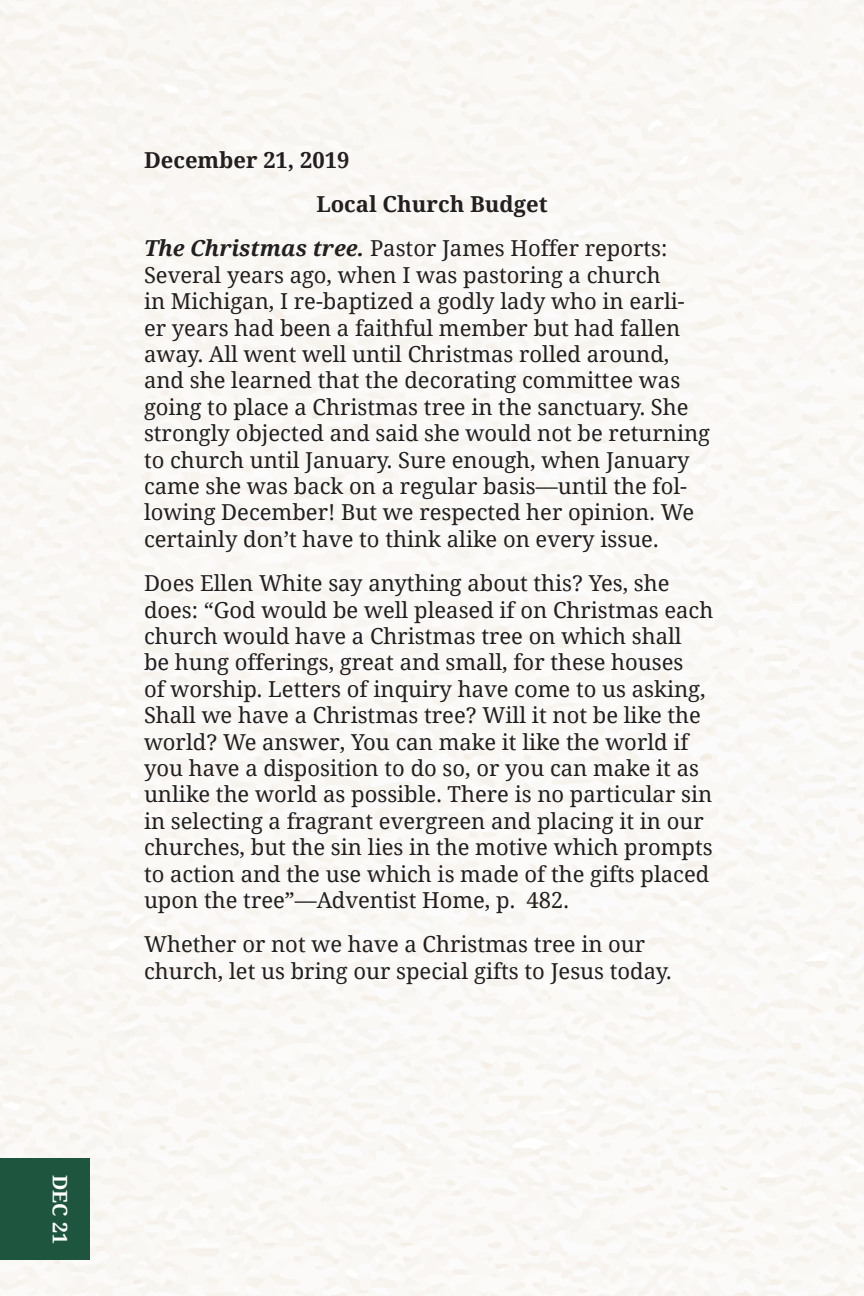
<style>
.page{position:relative;width:864px;height:1296px;background:#faf8f4}
.page>*{position:absolute;margin:0;border:0;box-sizing:border-box;transform-origin:0 0}
.offering_reading_tex{font:22px/26.4px "Noto Serif";color:#231f20}
.Offering_for_the_day{font:700 22px "Noto Serif";color:#231f20}
.offering_reading_dat{font:700 22px "Noto Serif";color:#231f20}
.Month_dates{font:700 20px "Noto Serif";color:#fff}
.s1{font-weight:700;font-style:italic}
</style>
<div class="page">
<div style="left:0;top:1158px;width:89px;height:102px;background:#1e553f"></div>
<p class="Month_dates" style="left:74px;top:1175px;width:71px;rotate:90deg">DEC 21</p>
<p class="offering_reading_dat" style="left:144px;top:144px;width:207px">December 21, 2019</p>
<p class="Offering_for_the_day" style="left:316px;top:188px;width:233px">Local Church Budget</p>
<p class="offering_reading_tex" style="left:144px;top:234px;width:568px"><span class="s1">The Christmas tree.</span> Pastor James Hoffer reports:<br>Several years ago, when I was pastoring a church<br>in Michigan, I re-baptized a godly lady who in earli&shy;er years had been a faithful member but had fallen away. All went well until Christmas rolled around, and she learned that the decorating committee was going to place a Christmas tree in the sanctuary. She strongly objected and said she would not be returning to church until January. Sure enough, when January came she was back on a regular basis—until the fol&shy;lowing December! But we respected her opinion. We certainly don’t have to think alike on every issue.</p>
<p class="offering_reading_tex" style="left:144px;top:569px;width:571px">Does Ellen White say anything about this? Yes, she does: “God would be well pleased if on Christmas each church would have a Christmas tree on which shall<br>be hung offerings, great and small, for these houses<br>of worship. Letters of inquiry have come to us asking, Shall we have a Christmas tree? Will it not be like the world? We answer, You can make it like the world if you have a disposition to do so, or you can make it as unlike the world as possible. There is no particular sin in selecting a fragrant evergreen and placing it in our churches, but the sin lies in the motive which prompts to action and the use which is made of the gifts placed upon the tree”—Adventist Home, p. 482.</p>
<p class="offering_reading_tex" style="left:144px;top:930px;width:529px">Whether or not we have a Christmas tree in our church, let us bring our special gifts to Jesus today.</p>
</div>
